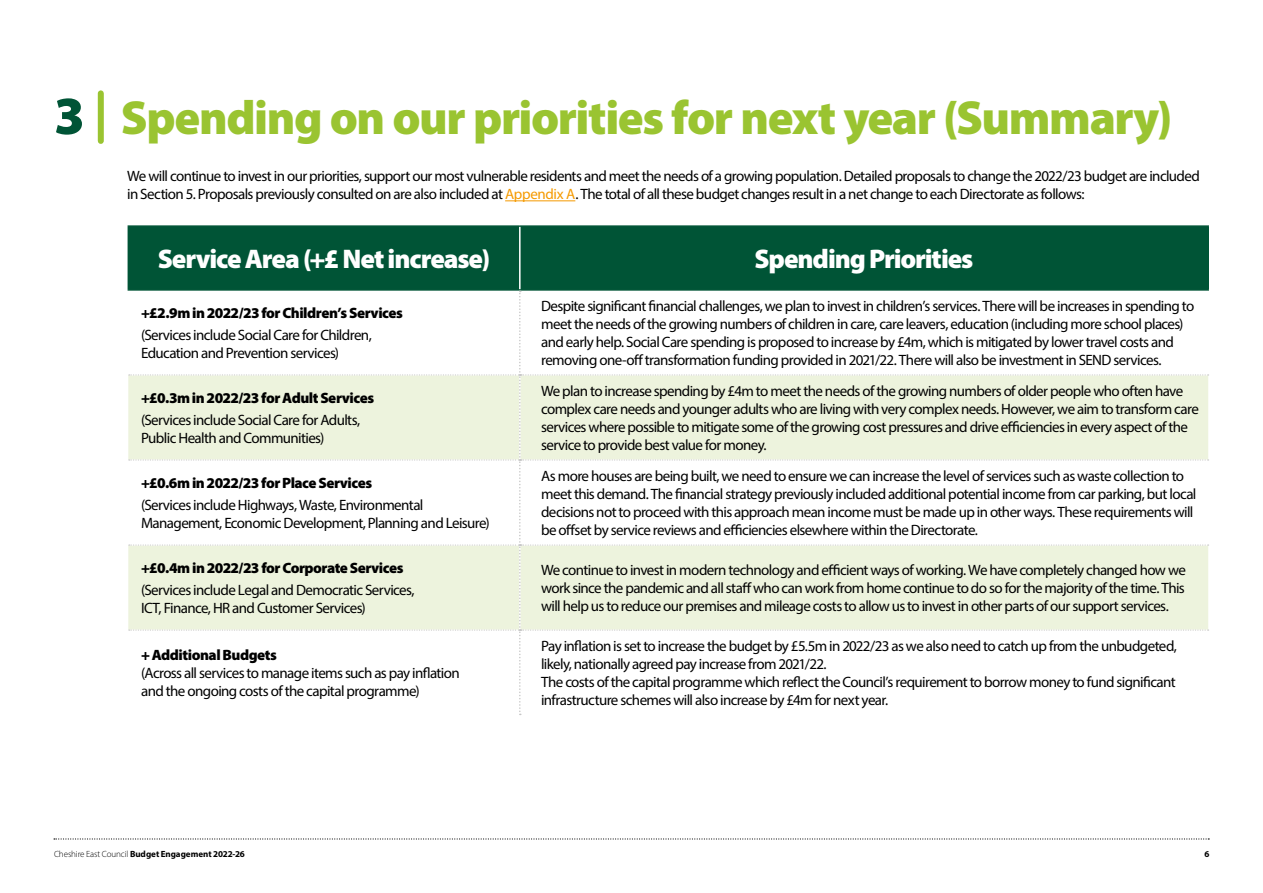
<style>
.page{position:relative;width:1263px;height:893px;background:#fff}
.page>*{position:absolute;margin:0;border:0;box-sizing:border-box;transform-origin:0 0}
.t1{font:900 48px "Myriad Pro";letter-spacing:-.03em;color:#9ac431}
.t2{font:900 27px "Myriad Pro";letter-spacing:-.04em;color:#fff}
.t3{font:15px/18px "Myriad Pro";letter-spacing:-.04em;color:#000}
.t4{font:900 15px "Myriad Pro";letter-spacing:-.035em;color:#000}
.t5{font:700 9px "Myriad Pro";letter-spacing:-.005em;color:#000}
.s1{font-size:54px;color:#005436}
.s2{color:#f59a00}
.s3{font-weight:900}
.s4{font-weight:300}
</style>
<div class="page">
<svg style="left:54px;top:838px;width:1155px;height:1px"></svg>
<div style="left:98px;top:93px;width:6px;height:48px;background:#9ac431"></div>
<hr style="left:505px;top:200px;width:70px;height:1px;background:#f59a00">
<div style="left:129px;top:227px;width:1078px;height:62px;background:#005436"></div>
<hr style="left:128px;top:225px;width:392px;height:2px;background:#005436">
<hr style="left:128px;top:227px;width:1px;height:62px;background:#005436">
<hr style="left:520px;top:225px;width:689px;height:2px;background:#005436">
<hr style="left:1207px;top:227px;width:2px;height:62px;background:#005436">
<hr style="left:128px;top:289px;width:392px;height:2px;background:#005436">
<hr style="left:520px;top:289px;width:689px;height:2px;background:#005436">
<hr style="left:519px;top:227px;width:1px;height:62px;background:#fff">
<svg style="left:129px;top:291px;width:1080px;height:424px"></svg>
<p class="t1" style="left:54px;top:86px;width:1120px"><span class="s1">3</span> Spending on our priorities for next year (Summary)</p>
<p class="t3" style="left:127px;top:167px;width:1074px">We will continue to invest in our priorities, support our most vulnerable residents and meet the needs of a growing population. Detailed proposals to change the 2022/23 budget are included in Section 5. Proposals previously consulted on are also included at <span class="s2">Appendix A</span>. The total of all these budget changes result in a net change to each Directorate as follows:</p>
<p class="t2" style="left:158px;top:241px;width:334px">Service Area (+£ Net increase)</p>
<p class="t2" style="left:755px;top:241px;width:220px">Spending Priorities</p>
<p class="t4" style="left:141px;top:303px;width:263px">+£2.9m in 2022/23 for Children’s Services</p>
<p class="t3" style="left:141px;top:326px;width:232px">(Services include Social Care for Children,<br>Education and Prevention services)</p>
<p class="t3" style="left:541px;top:297px;width:655px">Despite significant financial challenges, we plan to invest in children’s services. There will be increases in spending to meet the needs of the growing numbers of children in care, care leavers, education (including more school places) and early help. Social Care spending is proposed to increase by £4m, which is mitigated by lower travel costs and removing one-off transformation funding provided in 2021/22. There will also be investment in SEND services.</p>
<p class="t4" style="left:141px;top:388px;width:235px">+£0.3m in 2022/23 for Adult Services</p>
<p class="t3" style="left:141px;top:411px;width:221px">(Services include Social Care for Adults,<br>Public Health and Communities)</p>
<p class="t4" style="left:141px;top:473px;width:233px">+£0.6m in 2022/23 for Place Services</p>
<p class="t3" style="left:141px;top:496px;width:350px">(Services include Highways, Waste, Environmental<br>Management, Economic Development, Planning and Leisure)</p>
<p class="t4" style="left:141px;top:558px;width:264px">+£0.4m in 2022/23 for Corporate Services</p>
<p class="t3" style="left:141px;top:581px;width:275px">(Services include Legal and Democratic Services,<br>ICT, Finance, HR and Customer Services)</p>
<p class="t3" style="left:541px;top:382px;width:659px">We plan to increase spending by £4m to meet the needs of the growing numbers of older people who often have complex care needs and younger adults who are living with very complex needs. However, we aim to transform care services where possible to mitigate some of the growing cost pressures and drive efficiencies in every aspect of the service to provide best value for money.</p>
<p class="t3" style="left:541px;top:467px;width:657px">As more houses are being built, we need to ensure we can increase the level of services such as waste collection to meet this demand. The financial strategy previously included additional potential income from car parking, but local decisions not to proceed with this approach mean income must be made up in other ways. These requirements will be offset by service reviews and efficiencies elsewhere within the Directorate.</p>
<p class="t3" style="left:541px;top:561px;width:646px;text-align:justify">We continue to invest in modern technology and efficient ways of working. We have completely changed how we work since the pandemic and all staff who can work from home continue to do so for the majority of the time. This will help us to reduce our premises and mileage costs to allow us to invest in other parts of our support services.</p>
<p class="t3" style="left:141px;top:646px;width:320px"><span class="s3">+ Additional Budgets<br></span>(Across all services to manage items such as pay inflation and the ongoing costs of the capital programme)</p>
<p class="t3" style="left:541px;top:637px;width:637px">Pay inflation is set to increase the budget by £5.5m in 2022/23 as we also need to catch up from the unbudgeted, likely, nationally agreed pay increase from 2021/22.</p>
<p class="t3" style="left:541px;top:673px;width:636px">The costs of the capital programme which reflect the Council’s requirement to borrow money to fund significant infrastructure schemes will also increase by £4m for next year.</p>
<p class="t5" style="left:54px;top:848px;width:192px"><span class="s4">Cheshire East Council</span> Budget Engagement 2022-26</p>
<p class="t5" style="left:1204px;top:848px;width:6px">6</p>
</div>
